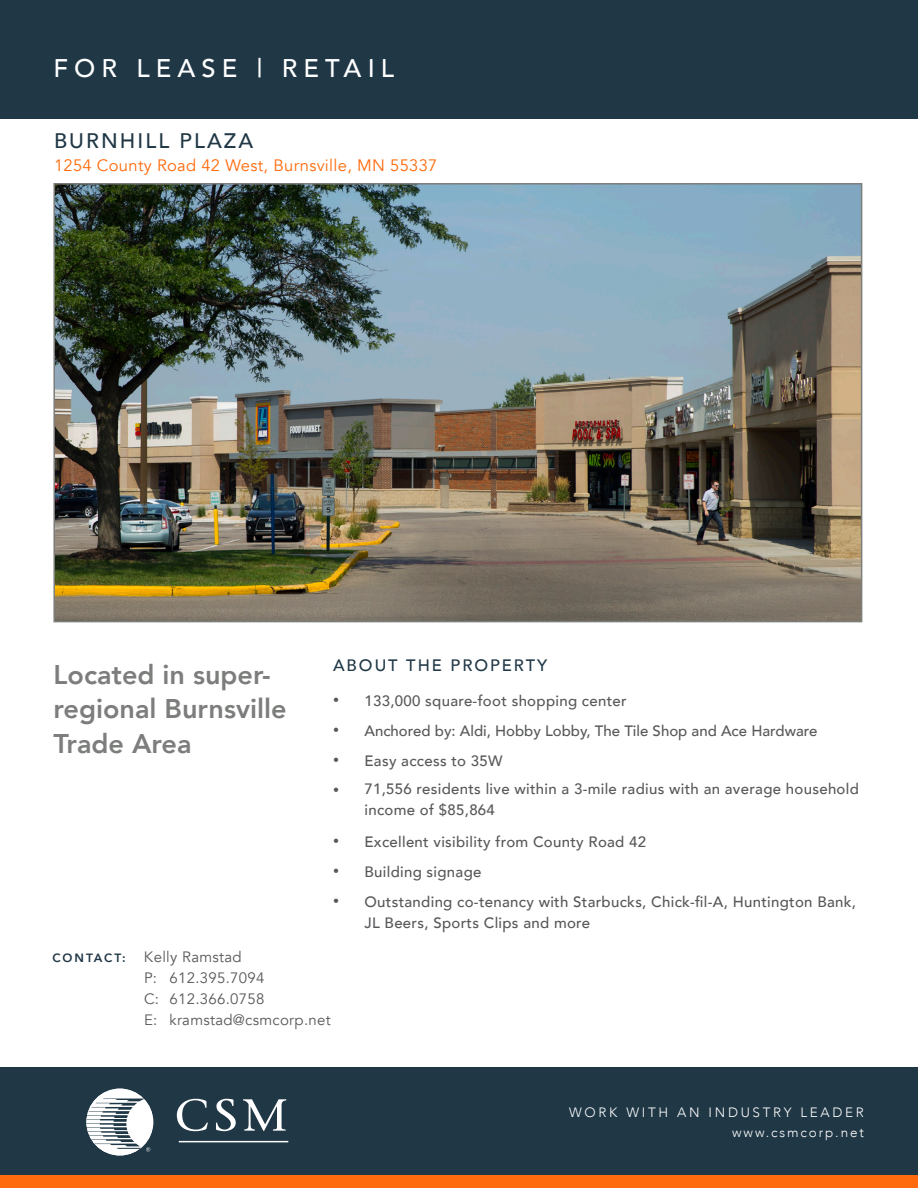
<style>
.page{position:relative;width:918px;height:1188px;background:#fff}
.page>*{position:absolute;margin:0;border:0;box-sizing:border-box;transform-origin:0 0}
.t1{font:800 27px/34.5px "Avenir";color:#7c7e7c}
.t2{font:500 25.5px "Avenir";letter-spacing:.24em;color:#fff}
.t3{font:500 21px "Avenir";letter-spacing:.1em;color:#203746}
.t4{font:16.5px "Avenir";letter-spacing:.02em;color:#ff6b0d}
.t5{font:500 16.5px "Avenir";letter-spacing:.12em;color:#203746}
.Prop_Info_Detail{font:500 15px/21px "Avenir";letter-spacing:.02em;color:#57585a}
.Prop_Info_Detail-2{font:15px "Avenir";letter-spacing:.02em;color:#57585a}
.Prop_Info_Detail-3{font:500 15px "Avenir";color:#57585a}
.t6{font:300 13.5px "Avenir";letter-spacing:.2em;color:#fff}
.t7{font:300 13.5px "Avenir";letter-spacing:.14em;color:#fff}
.s1{font-size:12px}
.s2{font-weight:800;font-size:12px;color:#203746}
</style>
<div class="page">
<div style="left:0;top:1067px;width:918px;height:110px;background:#203746"></div>
<div style="left:0;top:1175px;width:918px;height:13px;background:#ff6b0d"></div>
<img style="left:56px;top:186px;width:803px;height:433px">
<div style="left:53px;top:183px;width:809px;height:439px;border:2px solid #7c7e7c"></div>
<div style="left:86px;top:1089px;width:67px;height:66px;background:#fff;border-radius:50%"></div>
<svg style="left:177px;top:1099px;width:31px;height:32px"></svg>
<svg style="left:216px;top:1099px;width:20px;height:32px"></svg>
<svg style="left:243px;top:1099px;width:43px;height:32px"></svg>
<svg style="left:86px;top:1099px;width:64px;height:53px"></svg>
<hr style="left:179px;top:1141px;width:109px;height:1px;background:#fff">
<div style="left:0;top:0;width:918px;height:119px;background:#203746"></div>
<p class="t2" style="left:53px;top:46px;width:342px">FOR LEASE | RETAIL</p>
<p class="t3" style="left:54px;top:123px;width:201px">BURNHILL PLAZA</p>
<p class="t4" style="left:54px;top:156px;width:385px">1254 County Road 42 West, Burnsville, MN 55337</p>
<p class="t1" style="left:54px;top:657px;width:235px">Located in super&shy;regional Burnsville<br>Trade Area</p>
<p class="t5" style="left:333px;top:651px;width:216px">ABOUT THE PROPERTY</p>
<p class="Prop_Info_Detail" style="left:333px;top:689px;width:295px"><span class="s1">•</span> 133,000 square-foot shopping center</p>
<p class="Prop_Info_Detail-3" style="left:333px;top:718px;width:486px"><span class="s1">•</span> Anchored by: Aldi, Hobby Lobby, The Tile Shop and Ace Hardware</p>
<p class="Prop_Info_Detail" style="left:333px;top:749px;width:171px"><span class="s1">•</span> Easy access to 35W</p>
<p class="Prop_Info_Detail" style="left:364px;top:778px;width:496px;text-indent:-32px"><span class="s1">•</span> 71,556 residents live within a 3-mile radius with an average household income of $85,864</p>
<p class="Prop_Info_Detail" style="left:333px;top:830px;width:315px"><span class="s1">•</span> Excellent visibility from County Road 42</p>
<p class="Prop_Info_Detail" style="left:333px;top:860px;width:150px"><span class="s1">•</span> Building signage</p>
<p class="Prop_Info_Detail" style="left:364px;top:890px;width:493px;text-indent:-32px"><span class="s1">•</span> Outstanding co-tenancy with Starbucks, Chick-fil-A, Huntington Bank,<br>JL Beers, Sports Clips and more</p>
<p class="Prop_Info_Detail-2" style="left:52px;top:948px;width:191px"><span class="s2">CONTACT:</span> Kelly Ramstad</p>
<p class="Prop_Info_Detail-2" style="left:144px;top:969px;width:122px">P: 612.395.7094</p>
<p class="Prop_Info_Detail-2" style="left:144px;top:990px;width:122px">C: 612.366.0758</p>
<p class="Prop_Info_Detail-2" style="left:144px;top:1011px;width:188px">E: kramstad@csmcorp.net</p>
<p class="t6" style="left:569px;top:1104px;width:296px">WORK WITH AN INDUSTRY LEADER</p>
<p class="t7" style="left:732px;top:1124px;width:133px">www.csmcorp.net</p>
</div>
